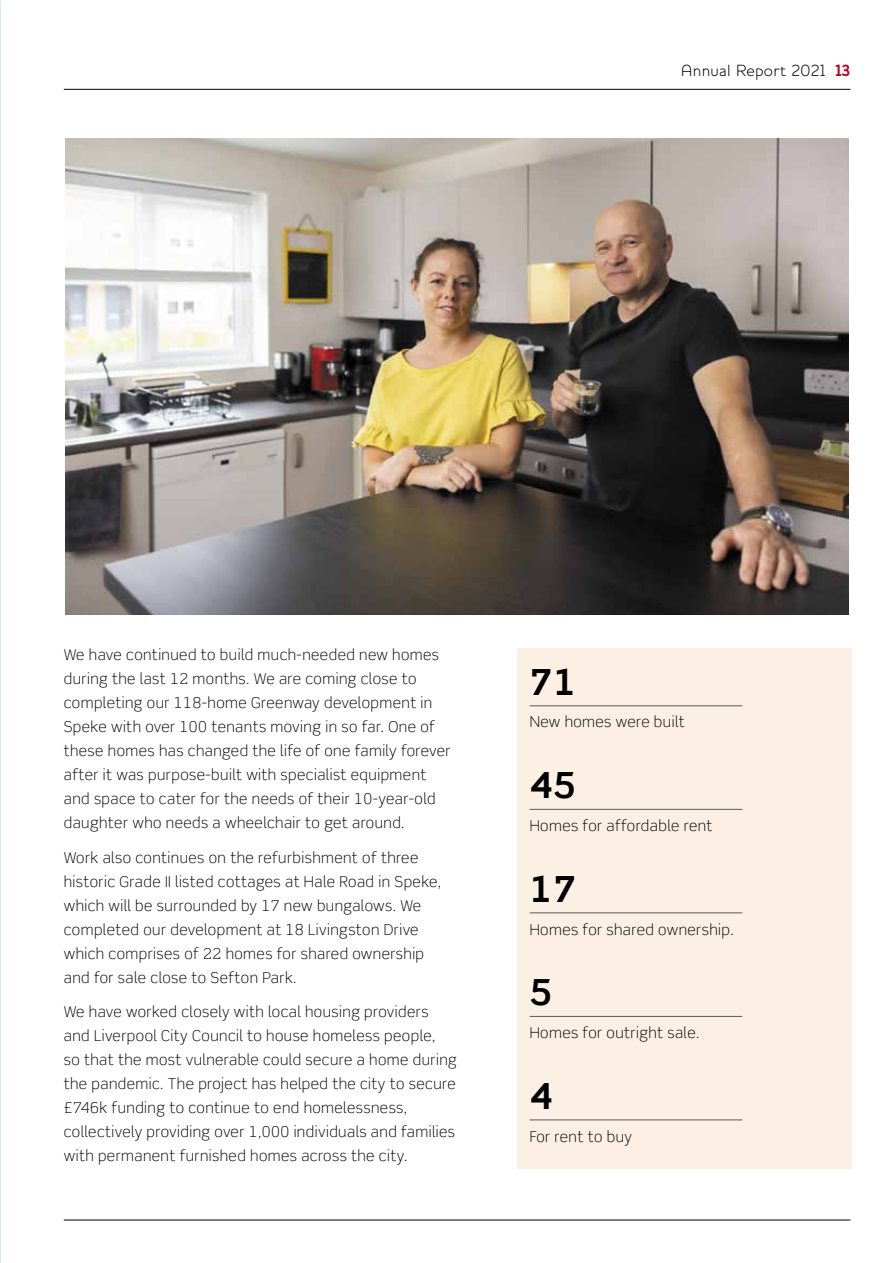
<style>
.page{position:relative;width:893px;height:1263px;background:#fff}
.page>*{position:absolute;margin:0;border:0;box-sizing:border-box;transform-origin:0 0}
.t1{font:700 36px "Scene Pro";color:#000}
.t2{font:300 16.5px "Houschka";letter-spacing:.02em;color:#000}
.t3{font:300 15px/24px "Scene Pro";letter-spacing:.03em;color:#000}
.s1{font-weight:700;color:#be0027}
</style>
<div class="page">
<div style="left:517px;top:648px;width:334px;height:521px;background:#fcf0e5"></div>
<hr style="left:64px;top:89px;width:786px;height:1px;background:#000">
<hr style="left:64px;top:1219px;width:786px;height:1px;background:#000">
<img style="left:66px;top:138px;width:783px;height:476px">
<hr style="left:530px;top:705px;width:212px;height:1px;background:#55585a">
<hr style="left:530px;top:912px;width:212px;height:1px;background:#55585a">
<hr style="left:530px;top:809px;width:212px;height:1px;background:#55585a">
<hr style="left:530px;top:1016px;width:212px;height:1px;background:#55585a">
<hr style="left:530px;top:1119px;width:212px;height:1px;background:#55585a">
<p class="t2" style="left:681px;top:61px;width:171px">Annual Report 2021 <span class="s1">13</span></p>
<p class="t3" style="left:64px;top:643px;width:388px">We have continued to build much-needed new homes during the last 12 months. We are coming close to completing our 118-home Greenway development in Speke with over 100 tenants moving in so far. One of these homes has changed the life of one family forever after it was purpose-built with specialist equipment and space to cater for the needs of their 10-year-old daughter who needs a wheelchair to get around.</p>
<p class="t3" style="left:64px;top:845px;width:379px">Work also continues on the refurbishment of three historic Grade II listed cottages at Hale Road in Speke, which will be surrounded by 17 new bungalows. We completed our development at 18 Livingston Drive which comprises of 22 homes for shared ownership and for sale close to Sefton Park.</p>
<p class="t3" style="left:64px;top:1000px;width:394px">We have worked closely with local housing providers and Liverpool City Council to house homeless people,<br>so that the most vulnerable could secure a home during the pandemic. The project has helped the city to secure £746k funding to continue to end homelessness, collectively providing over 1,000 individuals and families with permanent furnished homes across the city.</p>
<h1 class="t1" style="left:530px;top:659px;width:48px">71</h1>
<p class="t3" style="left:530px;top:710px;width:157px">New homes were built</p>
<h1 class="t1" style="left:530px;top:763px;width:48px">45</h1>
<p class="t3" style="left:530px;top:814px;width:184px">Homes for affordable rent</p>
<h1 class="t1" style="left:530px;top:866px;width:48px">17</h1>
<p class="t3" style="left:530px;top:917px;width:205px">Homes for shared ownership.</p>
<h1 class="t1" style="left:530px;top:970px;width:24px">5</h1>
<p class="t3" style="left:530px;top:1021px;width:171px">Homes for outright sale.</p>
<h1 class="t1" style="left:530px;top:1073px;width:24px">4</h1>
<p class="t3" style="left:530px;top:1124px;width:104px">For rent to buy</p>
</div>
